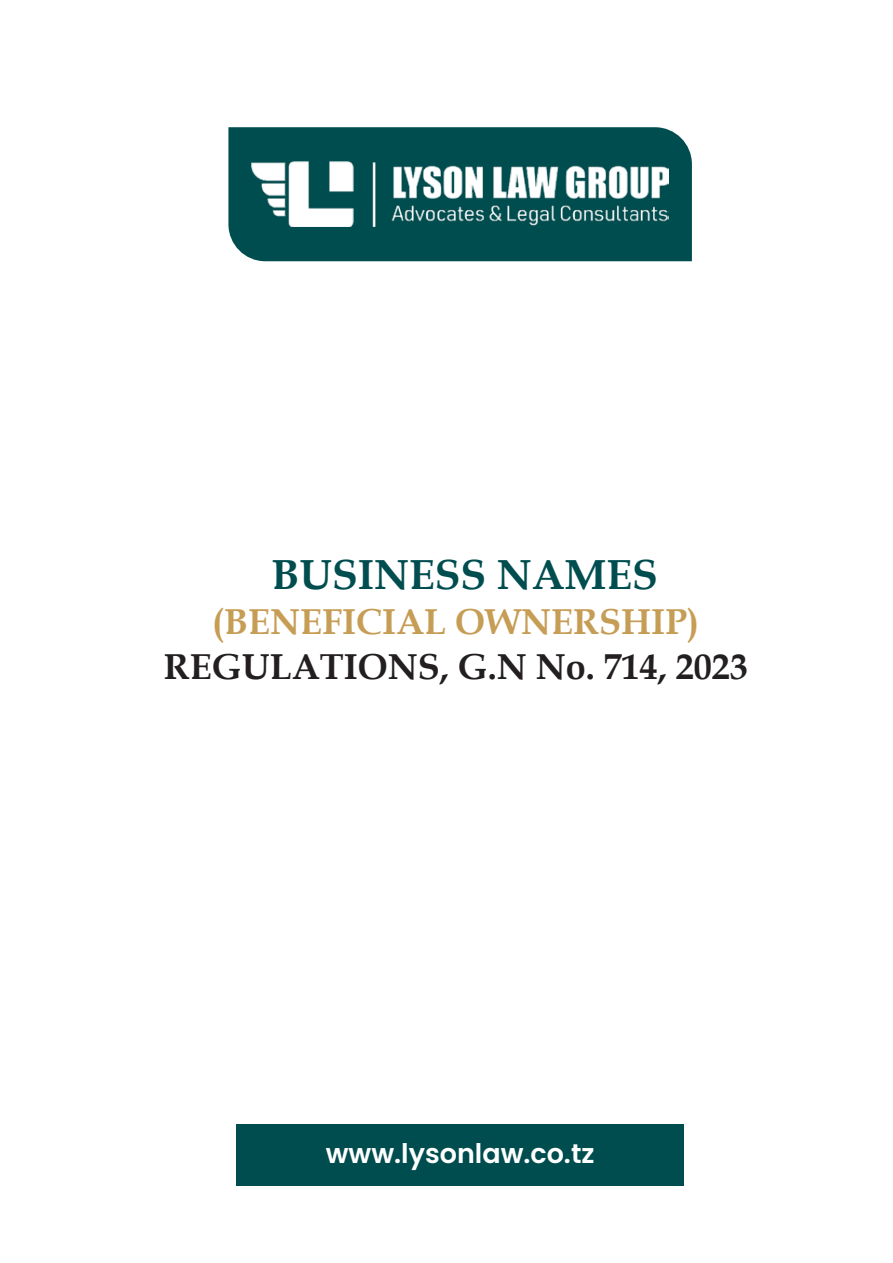
<style>
.page{position:relative;width:893px;height:1263px;background:#fff}
.page>*{position:absolute;margin:0;border:0;box-sizing:border-box;transform-origin:0 0}
.t1{font:700 42px "Book Antiqua";color:#004d4f}
.t2{font:700 36px "Book Antiqua";color:#231f20}
.t3{font:700 36px "Book Antiqua";color:#c69d55}
.t4{font:600 27px "Poppins";color:#fff}
</style>
<div class="page">
<div style="left:236px;top:1124px;width:448px;height:61px;background:#004d4f"></div>
<div style="left:228px;top:127px;width:464px;height:134px;background:#004d4f"></div>
<img style="left:252px;top:162px;width:417px;height:65px">
<p class="t1" style="left:272px;top:546px;width:388px">BUSINESS NAMES</p>
<p class="t3" style="left:212px;top:597px;width:488px">(BENEFICIAL OWNERSHIP)</p>
<p class="t2" style="left:164px;top:642px;width:585px">REGULATIONS, G.N No. 714, 2023</p>
<p class="t4" style="left:326px;top:1138px;width:270px">www.lysonlaw.co.tz</p>
</div>
